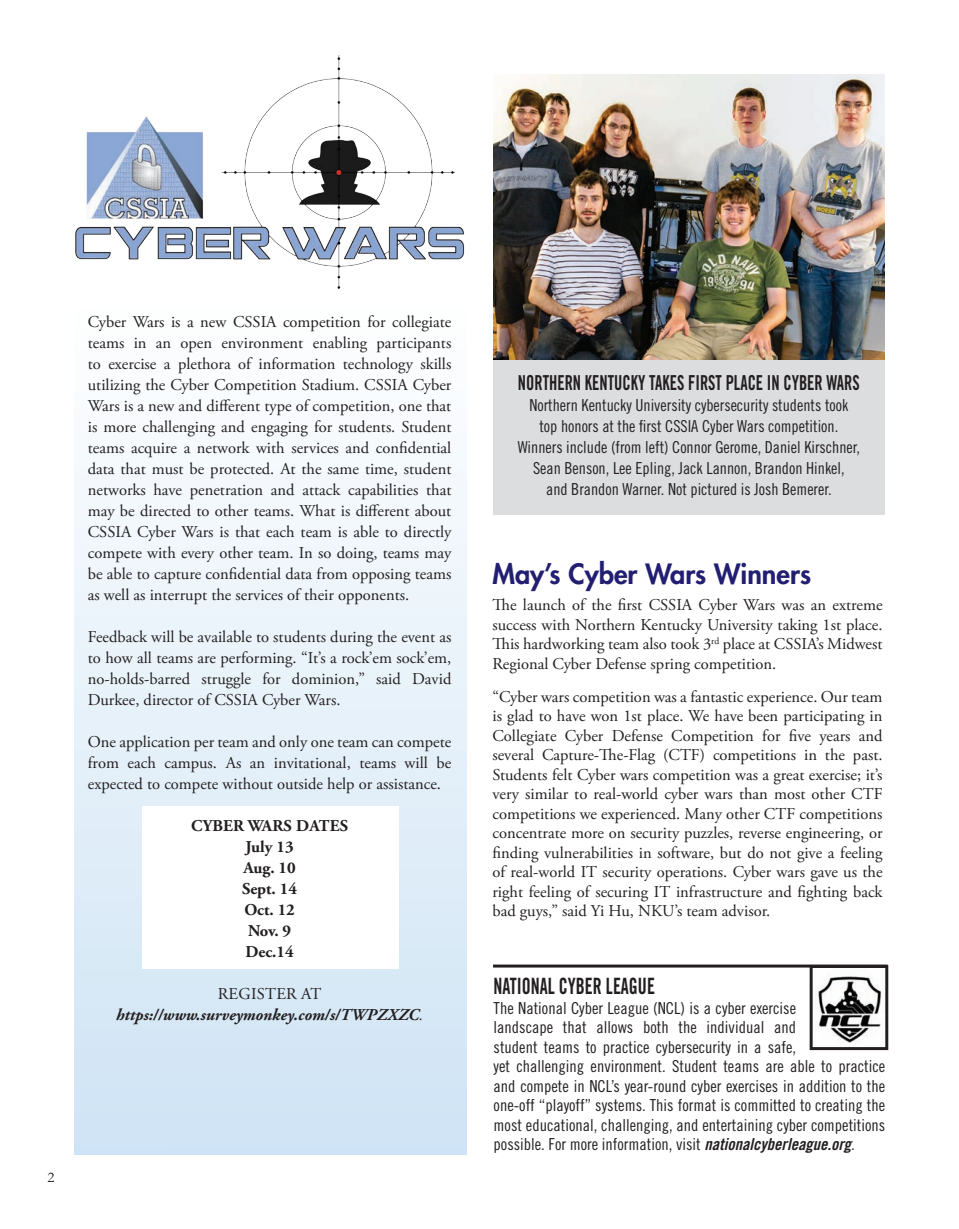
<style>
.page{position:relative;width:959px;height:1229px;background:#fff}
.page>*{position:absolute;margin:0;border:0;box-sizing:border-box;transform-origin:0 0}
.t1{font:800 27.3px "Futura";color:#221e72}
.t2{font:22.5px "Trade Gothic LT Std Bd Cn 20";color:#231f20;scale:.8 1}
.t3{font:20.7px "Trade Gothic LT Std Bd Cn 20";color:#231f20;scale:.8 1}
.t4{font:16.5px/21px "Adobe Garamond Pro";color:#231f20;text-align:justify}
.t5{font:16.5px/19.5px "Trade Gothic LT Std Cn 18";color:#231f20;text-align:center}
.t6{font:700 16.5px/21px "Adobe Garamond Pro";color:#231f20;text-align:center}
.t7{font:italic 700 16.5px/21px "Adobe Garamond Pro";color:#231f20}
.t8{font:15px "Garamond";color:#231f20}
.s1{font-weight:400;font-style:normal}
.s2{font-weight:400}
.s3{font-family:"Trade Gothic LT Std Bd Cn 20 Obl"}
</style>
<div class="page">
<div style="left:74px;top:296px;width:392px;height:858px;background:linear-gradient(to bottom,#feffff,#cfe4f5)"></div>
<img style="left:75px;top:56px;width:390px;height:232px">
<img style="left:493px;top:74px;width:391px;height:286px">
<div style="left:493px;top:360px;width:391px;height:155px;background:#dcdddf"></div>
<div style="left:142px;top:806px;width:256px;height:162px;background:#fff"></div>
<img style="left:817px;top:976px;width:65px;height:67px">
<div style="left:809px;top:965px;width:79px;height:85px;border:3px solid #231f20"></div>
<hr style="left:493px;top:964px;width:394px;height:3px;background:#231f20">
<p class="t4" style="left:88px;top:312px;width:365px">Cyber Wars is a new CSSIA competition for collegiate teams in an open environment enabling participants to exercise a plethora of information technology skills utilizing the Cyber Competition Stadium. CSSIA Cyber Wars is a new and different type of competition, one that is more challenging and engaging for students. Student teams acquire a network with services and confidential data that must be protected. At the same time, student networks have penetration and attack capabilities that may be directed to other teams. What is different about CSSIA Cyber Wars is that each team is able to directly compete with every other team. In so doing, teams may be able to capture confidential data from opposing teams as well as interrupt the services of their opponents.</p>
<p class="t4" style="left:88px;top:627px;width:365px">Feedback will be available to students during the event as to how all teams are performing. “It’s a rock’em sock’em, no-holds-barred struggle for dominion,” said David Durkee, director of CSSIA Cyber Wars.</p>
<p class="t4" style="left:88px;top:732px;width:365px">One application per team and only one team can compete from each campus. As an invitational, teams will be expected to compete without outside help or assistance.</p>
<p class="t6" style="left:191px;top:815px;width:158px">Cyber Wars Dates<br>July 13<br>Aug. 10<br>Sept. 14<br>Oct. 12<br>Nov. 9<br>Dec.14</p>
<p class="t4" style="left:218px;top:983px;width:44px">Register</p>
<p class="t7" style="left:116px;top:983px;width:309px;text-indent:185px"><span class="s1">at </span>https://www.surveymonkey.com/s/TWPZXZC<span class="s2">.</span></p>
<p class="t8" style="left:47px;top:1168px;width:9px">2</p>
<p class="t3" style="left:518px;top:370px;width:429px">NORTHERN KENTUCKY TAKES FIRST PLACE IN CYBER WARS</p>
<p class="t5" style="left:517px;top:394px;width:344px;line-height:21px">Northern Kentucky University cybersecurity students took<br>top honors at the first CSSIA Cyber Wars competition.<br>Winners include (from left) Connor Gerome, Daniel Kirschner, Sean Benson, Lee Epling, Jack Lannon, Brandon Hinkel,<br>and Brandon Warner. Not pictured is Josh Bemerer.</p>
<h1 class="t1" style="left:492px;top:556px;width:320px">May’s Cyber Wars Winners</h1>
<p class="t4" style="left:492px;top:596px;width:391px;line-height:19.5px">The launch of the first CSSIA Cyber Wars was an extreme success with Northern Kentucky University taking 1st place.<br>This hardworking team also took 3<sup>rd</sup> place at CSSIA’s Midwest Regional Cyber Defense spring competition.</p>
<p class="t4" style="left:492px;top:687px;width:392px;line-height:19.5px">“Cyber wars competition was a fantastic experience. Our team is glad to have won 1st place. We have been participating in Collegiate Cyber Defense Competition for five years and several Capture-The-Flag (CTF) competitions in the past.<br>Students felt Cyber wars competition was a great exercise; it’s very similar to real-world cyber wars than most other CTF competitions we experienced. Many other CTF competitions concentrate more on security puzzles, reverse engineering, or finding vulnerabilities in software, but do not give a feeling of real-world IT security operations. Cyber wars gave us the right feeling of securing IT infrastructure and fighting back bad guys,” said Yi Hu, NKU’s team advisor.</p>
<h2 class="t2" style="left:493px;top:972px;width:203px">NATIONAL CYBER LEAGUE</h2>
<p class="t5" style="left:493px;top:997px;width:393px;text-align:left">The National Cyber League (NCL) is a cyber exercise<br>landscape that allows both the individual and<br>student teams to practice cybersecurity in a safe,<br>yet challenging environment. Student teams are able to practice and compete in NCL’s year-round cyber exercises in addition to the one-off “playoff” systems. This format is committed to creating the most educational, challenging, and entertaining cyber competitions possible. For more information, visit <span class="s3">nationalcyberleague.org</span>.</p>
</div>
